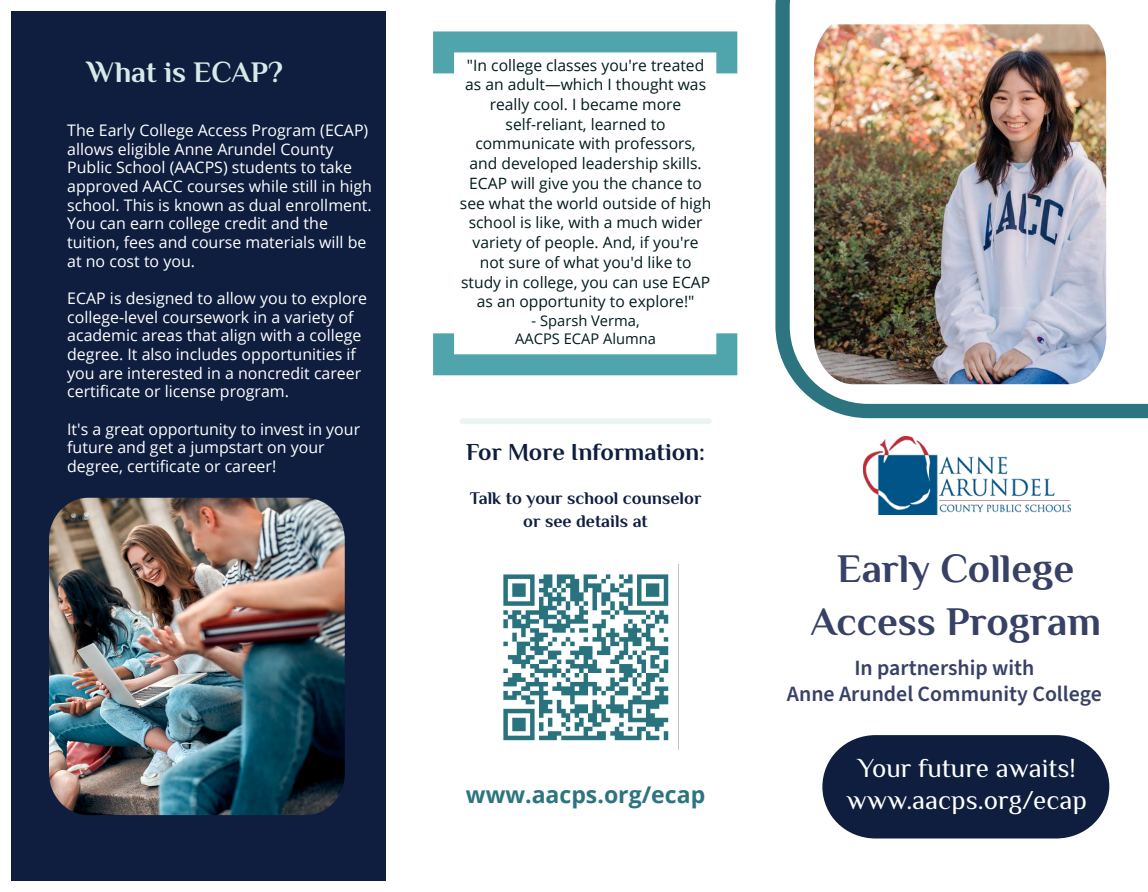
<style>
.page{position:relative;width:1148px;height:892px;background:#fff}
.page>*{position:absolute;margin:0;border:0;box-sizing:border-box;transform-origin:0 0}
.t1{font:700 40.62px/53px "Philosopher";color:#0a1543;text-align:center}
.t2{font:700 29.88px "Philosopher";color:#d9e9e8}
.t3{font:27px/32.4px "Philosopher";color:#fff;text-align:center}
.t4{font:700 24.38px "Philosopher";color:#0f1e3f}
.t5{font:700 23px "Open Sans";color:#2c7480}
.t6{font:600 21.88px/26.1px "Source Sans Pro";color:#0a1543;text-align:center}
.t7{font:700 17.88px/22.2px "Philosopher";color:#0f1e3f;text-align:center}
.t8{font:16px/18.6px "Open Sans";color:#fff}
.t9{font:15.62px/19.8px "Open Sans";color:#021a1c;text-align:center}
.t10{font:14.75px/18.5px "Open Sans";color:#021a1c;text-align:center}
</style>
<div class="page">
<div style="left:11px;top:11px;width:375px;height:869px;background:#0f1e3f"></div>
<svg style="left:822px;top:735px;width:287px;height:103px;background:#22304e"></svg>
<svg style="left:433px;top:31px;width:304px;height:344px"></svg>
<div style="left:459px;top:418px;width:252px;height:6px;background:#ecf4f3;border-radius:3px"></div>
<svg style="left:775px;top:0;width:373px;height:418px"></svg>
<img style="left:814px;top:24px;width:292px;height:360px">
<img style="left:49px;top:498px;width:296px;height:317px">
<img style="left:863px;top:437px;width:207px;height:77px">
<img style="left:503px;top:574px;width:166px;height:167px">
<h2 class="t2" style="left:87px;top:52px;width:197px">What is ECAP?</h2>
<p class="t8" style="left:67px;top:121px;width:306px">The Early College Access Program (ECAP) allows eligible Anne Arundel County Public School (AACPS) students to take approved AACC courses while still in high school. This is known as dual enrollment.<br>You can earn college credit and the tuition, fees and course materials will be at no cost to you.</p>
<p class="t8" style="left:67px;top:288px;width:301px">ECAP is designed to allow you to explore college-level coursework in a variety of academic areas that align with a college degree. It also includes opportunities if you are interested in a noncredit career certificate or license program.</p>
<p class="t8" style="left:67px;top:419px;width:294px">It's a great opportunity to invest in your future and get a jumpstart on your degree, certificate or career!</p>
<p class="t9" style="left:460px;top:55px;width:253px">"In college classes you're treated as an adult—which I thought was really cool. I became more self-reliant, learned to communicate with professors, and developed leadership skills.<br>ECAP will give you the chance to see what the world outside of high school is like, with a much wider variety of people. And, if you're not sure of what you'd like to study in college, you can use ECAP as an opportunity to explore!"</p>
<p class="t10" style="left:515px;top:311px;width:142px">- Sparsh Verma,<br>AACPS ECAP Alumna</p>
<h3 class="t4" style="left:466px;top:435px;width:240px">For More Information:</h3>
<p class="t7" style="left:470px;top:487px;width:233px">Talk to your school counselor or see details at</p>
<h3 class="t5" style="left:466px;top:778px;width:241px">www.aacps.org/ecap</h3>
<h1 class="t1" style="left:810px;top:542px;width:292px">Early College<br>Access Program</h1>
<h3 class="t6" style="left:787px;top:655px;width:316px">In partnership with<br>Anne Arundel Community College</h3>
<h3 class="t3" style="left:846px;top:751px;width:242px">Your future awaits! www.aacps.org/ecap</h3>
</div>
